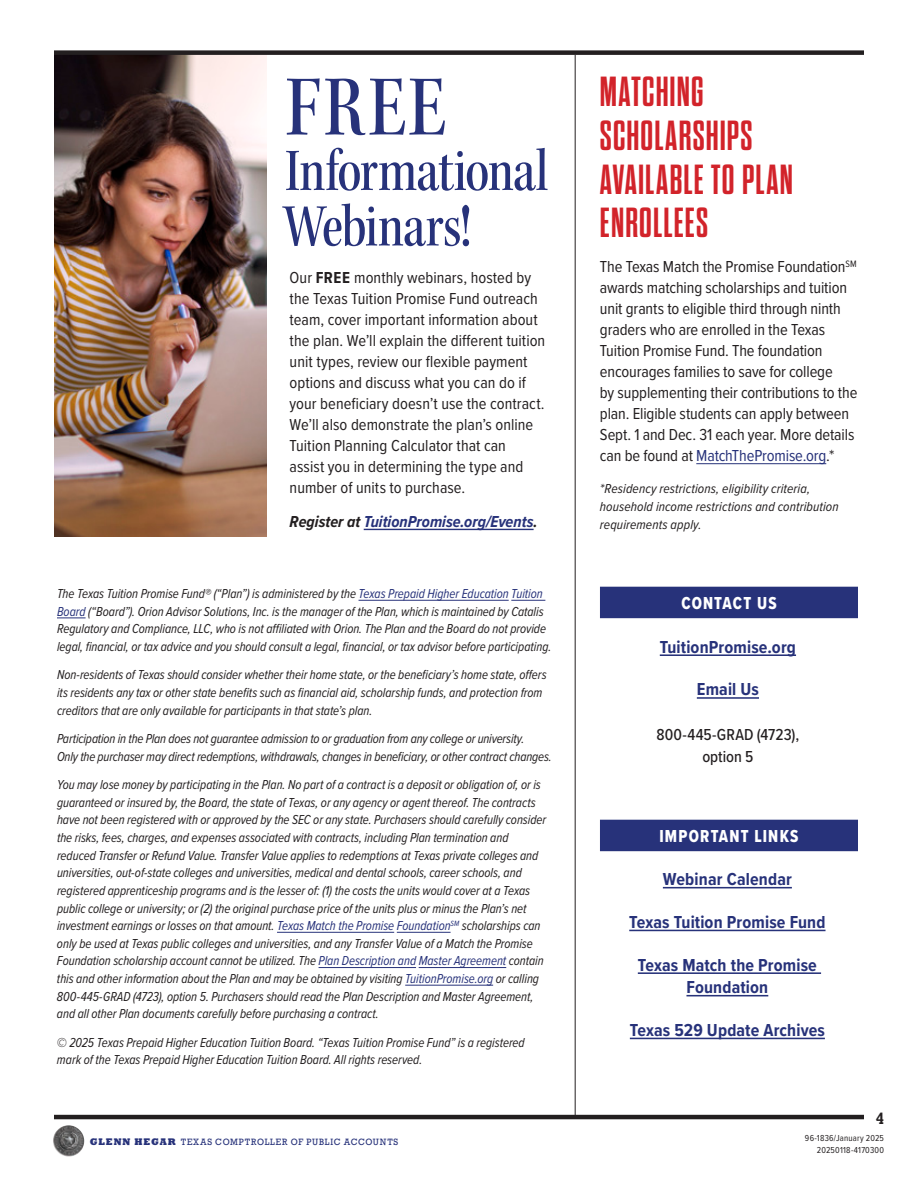
<style>
.page{position:relative;width:918px;height:1188px;background:#fff}
.page>*{position:absolute;margin:0;border:0;box-sizing:border-box;transform-origin:0 0}
.t1{font:90px "Kepler Std Medium Cn Subh";color:#27327a}
.t2{font:63px/55.5px "Kepler Std Medium Cn Subh";letter-spacing:-.02em;color:#27327a}
.t3{font:700 42px/43.5px "Dharma Gothic M";letter-spacing:.03em;color:#d2232a;scale:1.05 1}
.t4{font:700 18px/22.5px "Proxima Nova Cond";letter-spacing:.01em;color:#27327a;text-align:center}
.t5{font:18px "Proxima Nova Cond Extrabld";letter-spacing:.075em;color:#fff;scale:.9 1}
.t6{font:16.5px/21px "Proxima Nova Cond";letter-spacing:-.005em;color:#231f20}
.t7{font:italic 700 16.5px "Proxima Nova Cond";color:#27327a}
.t8{font:500 16.5px/22.5px "Proxima Nova Cond";color:#231f20;text-align:center}
.t9{font:700 16.5px "Rockwell Std";color:#231f20;scale:.9 1}
.t10{font:italic 13.5px/17.5px "Proxima Nova Cond";color:#231f20;scale:.95 1}
.t11{font:italic 13.5px/18px "Proxima Nova Cond";color:#231f20}
.t12{font:9px/12px "Proxima Nova Cond";letter-spacing:.025em;color:#231f20;text-align:right}
.t13{font:8.7px "Rockwell";letter-spacing:.095em;color:#27327a;scale:.95 1}
.s1{font-weight:700}
.s2{color:#231f20}
.s3{color:#27327a}
.s4{font-family:"Rockwell Std";font-weight:800;font-size:9.75px}
</style>
<div class="page">
<img style="left:54px;top:55px;width:213px;height:482px">
<hr style="left:54px;top:1115px;width:810px;height:4px;background:#231f20">
<img style="left:53px;top:1125px;width:31px;height:32px;border-radius:16px">
<hr style="left:663px;top:887px;width:129px;height:1px;background:#27327a">
<hr style="left:629px;top:930px;width:197px;height:1px;background:#27327a">
<hr style="left:638px;top:972px;width:183px;height:2px;background:#27327a">
<hr style="left:686px;top:995px;width:82px;height:1px;background:#27327a">
<hr style="left:630px;top:1038px;width:195px;height:1px;background:#27327a">
<div style="left:600px;top:587px;width:258px;height:31px;background:#27327a"></div>
<hr style="left:359px;top:600px;width:150px;height:1px;background:#27327a">
<hr style="left:511px;top:600px;width:34px;height:1px;background:#27327a">
<svg style="left:57px;top:618px;width:29px;height:1px"></svg>
<hr style="left:277px;top:932px;width:117px;height:1px;background:#27327a">
<hr style="left:397px;top:932px;width:54px;height:1px;background:#27327a">
<hr style="left:319px;top:967px;width:97px;height:1px;background:#27327a">
<hr style="left:419px;top:967px;width:87px;height:1px;background:#27327a">
<hr style="left:405px;top:985px;width:88px;height:1px;background:#27327a">
<div style="left:54px;top:50px;width:810px;height:5px;background:#231f20"></div>
<hr style="left:660px;top:654px;width:136px;height:2px;background:#27327a">
<hr style="left:697px;top:697px;width:62px;height:2px;background:#27327a">
<hr style="left:575px;top:55px;width:1px;height:1062px;background:#231f20">
<hr style="left:364px;top:529px;width:170px;height:1px;background:#27327a">
<hr style="left:696px;top:463px;width:130px;height:1px;background:#27327a">
<div style="left:600px;top:820px;width:258px;height:31px;background:#27327a"></div>
<h1 class="t1" style="left:286px;top:58px;width:163px">FREE</h1>
<h2 class="t2" style="left:283px;top:143px;width:267px">Informational<br>Webinars!</h2>
<p class="t6" style="left:290px;top:266px;width:257px">Our <span class="s1">FREE</span> monthly webinars, hosted by the Texas Tuition Promise Fund outreach team, cover important information about the plan. We’ll explain the different tuition unit types, review our flexible payment options and discuss what you can do if your beneficiary doesn’t use the contract.<br>We’ll also demonstrate the plan’s online Tuition Planning Calculator that can<br>assist you in determining the type and number of units to purchase.</p>
<p class="t7" style="left:290px;top:510px;width:250px"><span class="s2">Register at</span> TuitionPromise.org/Events<span class="s2">.</span></p>
<p class="t10" style="left:57px;top:584px;width:522px">The Texas Tuition Promise Fund® (“Plan”) is administered by the <span class="s3">Texas Prepaid Higher Education Tuition Board</span> (“Board”). Orion Advisor Solutions, Inc. is the manager of the Plan, which is maintained by Catalis Regulatory and Compliance, LLC, who is not affiliated with Orion. The Plan and the Board do not provide legal, financial, or tax advice and you should consult a legal, financial, or tax advisor before participating.</p>
<p class="t10" style="left:57px;top:666px;width:517px">Non-residents of Texas should consider whether their home state, or the beneficiary’s home state, offers its residents any tax or other state benefits such as financial aid, scholarship funds, and protection from creditors that are only available for participants in that state’s plan.</p>
<p class="t10" style="left:57px;top:729px;width:522px">Participation in the Plan does not guarantee admission to or graduation from any college or university.<br>Only the purchaser may direct redemptions, withdrawals, changes in beneficiary, or other contract changes.</p>
<p class="t10" style="left:57px;top:775px;width:517px">You may lose money by participating in the Plan. No part of a contract is a deposit or obligation of, or is guaranteed or insured by, the Board, the state of Texas, or any agency or agent thereof. The contracts have not been registered with or approved by the SEC or any state. Purchasers should carefully consider the risks, fees, charges, and expenses associated with contracts, including Plan termination and reduced Transfer or Refund Value. Transfer Value applies to redemptions at Texas private colleges and universities, out-of-state colleges and universities, medical and dental schools, career schools, and registered apprenticeship programs and is the lesser of: (1) the costs the units would cover at a Texas public college or university; or (2) the original purchase price of the units plus or minus the Plan’s net investment earnings or losses on that amount. <span class="s3">Texas Match the Promise Foundation</span><sup>SM</sup> scholarships can only be used at Texas public colleges and universities, and any Transfer Value of a Match the Promise Foundation scholarship account cannot be utilized. The <span class="s3">Plan Description and Master Agreement</span> contain this and other information about the Plan and may be obtained by visiting <span class="s3">TuitionPromise.org</span> or calling 800-445-GRAD (4723), option 5. Purchasers should read the Plan Description and Master Agreement, and all other Plan documents carefully before purchasing a contract.</p>
<p class="t10" style="left:57px;top:1033px;width:494px">© 2025 Texas Prepaid Higher Education Tuition Board. “Texas Tuition Promise Fund” is a registered mark of the Texas Prepaid Higher Education Tuition Board. All rights reserved.</p>
<p class="t13" style="left:90px;top:1136px;width:326px"><span class="s4">GLENN HEGAR</span> TEXAS COMPTROLLER OF PUBLIC ACCOUNTS</p>
<h3 class="t3" style="left:600px;top:71px;width:186px">MATCHING<br>SCHOLARSHIPS<br>AVAILABLE TO PLAN<br>ENROLLEES</h3>
<p class="t6" style="left:600px;top:255px;width:259px">The Texas Match the Promise Foundation<sup>SM </sup>awards matching scholarships and tuition unit grants to eligible third through ninth graders who are enrolled in the Texas Tuition Promise Fund. The foundation encourages families to save for college<br>by supplementing their contributions to the plan. Eligible students can apply between Sept. 1 and Dec. 31 each year. More details can be found at <span class="s3">MatchThePromise.org</span>.*</p>
<p class="t11" style="left:600px;top:479px;width:240px">*Residency restrictions, eligibility criteria, household income restrictions and contribution requirements apply.</p>
<h3 class="t5" style="left:681px;top:590px;width:107px">CONTACT US</h3>
<h3 class="t4" style="left:660px;top:635px;width:138px">TuitionPromise.org</h3>
<h3 class="t4" style="left:697px;top:678px;width:64px">Email Us</h3>
<p class="t8" style="left:657px;top:722px;width:144px">800-445-GRAD (4723), option 5</p>
<h3 class="t5" style="left:659px;top:823px;width:156px">IMPORTANT LINKS</h3>
<h3 class="t4" style="left:663px;top:868px;width:131px">Webinar Calendar</h3>
<h3 class="t4" style="left:629px;top:910px;width:198px">Texas Tuition Promise Fund</h3>
<h3 class="t4" style="left:638px;top:953px;width:181px">Texas Match the Promise<br>Foundation</h3>
<h3 class="t4" style="left:630px;top:1018px;width:197px">Texas 529 Update Archives</h3>
<p class="t9" style="left:876px;top:1108px;width:11px">4</p>
<p class="t12" style="left:805px;top:1132px;width:81px">96-1836/January 2025<br>20250118-4170300</p>
</div>
